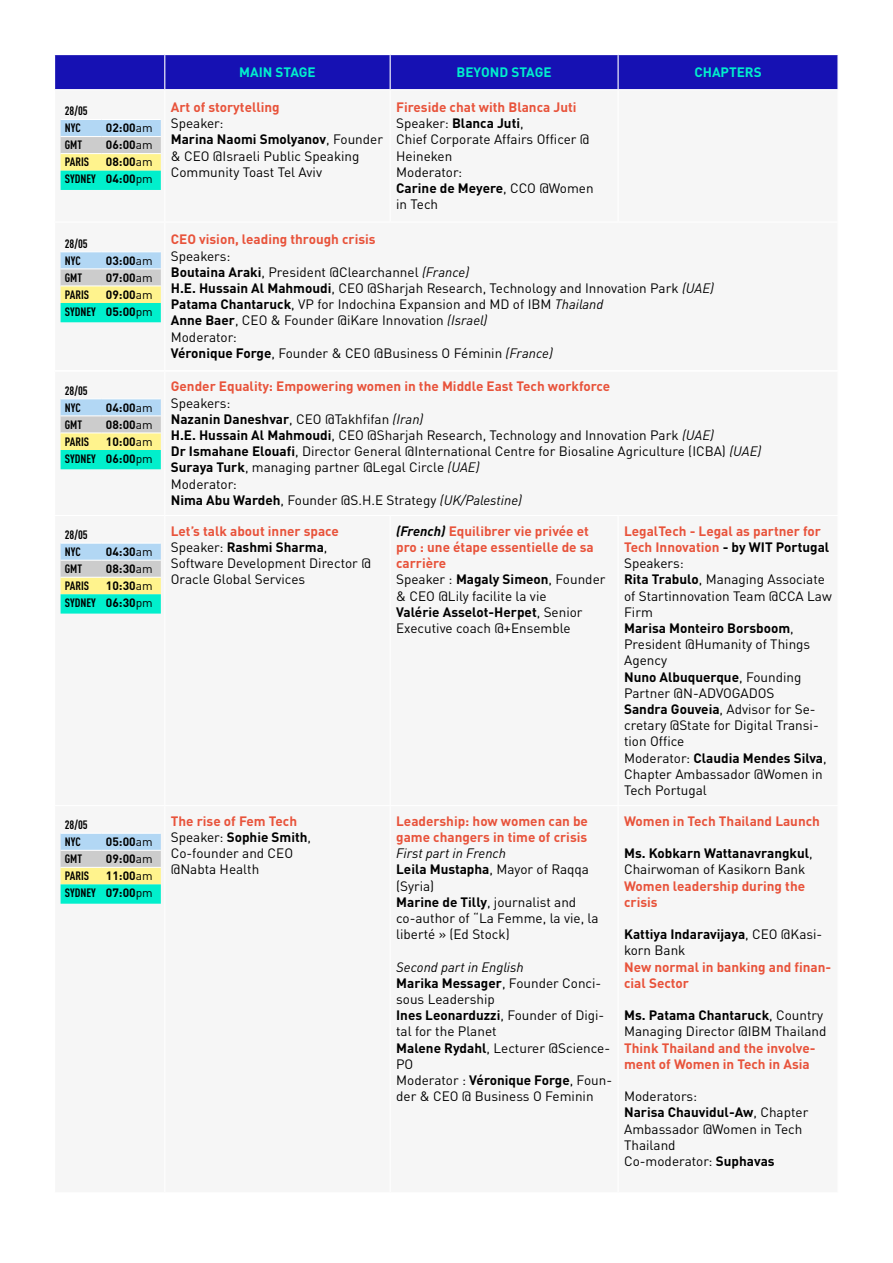
<style>
.page{position:relative;width:893px;height:1263px;background:#fff}
.page>*{position:absolute;margin:0;border:0;box-sizing:border-box;transform-origin:0 0}
.t1{font:13.5px/16.2px "DIN Pro";color:#000}
.t2{font:700 13.5px/16.2px "DIN Pro";color:#e8533b}
.t3{font:700 13.5px/16.2px "DIN Pro";color:#000}
.t4{font:700 13.5px "DIN Pro";color:#01efcc}
.t5{font:700 12px/17.1px "DIN Pro";color:#000;text-align:right}
.t6{font:700 condensed 12px/17.1px "DIN Pro";color:#000}
.s1{font-weight:400}
.s2{font-stretch:condensed}
.s3{font-weight:700}
.s4{font-weight:700;color:#e8533b}
.s5{font-style:italic}
.s6{font-weight:700;font-style:italic}
</style>
<div class="page">
<div style="left:55px;top:55px;width:782px;height:34px;background:#1611b3"></div>
<hr style="left:164px;top:55px;width:1px;height:34px;background:#fff">
<hr style="left:390px;top:55px;width:1px;height:34px;background:#fff">
<hr style="left:617px;top:55px;width:2px;height:34px;background:#fff">
<svg style="left:61px;top:120px;width:100px;height:70px"></svg>
<hr style="left:61px;top:136px;width:41px;height:1px;background:#fff">
<hr style="left:102px;top:136px;width:59px;height:1px;background:#fff">
<hr style="left:61px;top:153px;width:41px;height:1px;background:#fff">
<hr style="left:102px;top:153px;width:59px;height:1px;background:#fff">
<svg style="left:61px;top:252px;width:100px;height:70px"></svg>
<hr style="left:61px;top:268px;width:41px;height:1px;background:#fff">
<hr style="left:102px;top:268px;width:59px;height:1px;background:#fff">
<hr style="left:61px;top:286px;width:41px;height:1px;background:#fff">
<hr style="left:102px;top:286px;width:59px;height:1px;background:#fff">
<svg style="left:61px;top:399px;width:100px;height:70px"></svg>
<hr style="left:61px;top:415px;width:41px;height:1px;background:#fff">
<hr style="left:102px;top:415px;width:59px;height:1px;background:#fff">
<hr style="left:61px;top:433px;width:41px;height:1px;background:#fff">
<hr style="left:102px;top:433px;width:59px;height:1px;background:#fff">
<svg style="left:61px;top:544px;width:100px;height:70px"></svg>
<hr style="left:61px;top:560px;width:41px;height:1px;background:#fff">
<hr style="left:102px;top:560px;width:59px;height:1px;background:#fff">
<hr style="left:61px;top:577px;width:41px;height:1px;background:#fff">
<hr style="left:102px;top:577px;width:59px;height:1px;background:#fff">
<svg style="left:61px;top:834px;width:100px;height:70px"></svg>
<hr style="left:61px;top:850px;width:41px;height:1px;background:#fff">
<hr style="left:102px;top:850px;width:59px;height:1px;background:#fff">
<hr style="left:61px;top:867px;width:41px;height:1px;background:#fff">
<hr style="left:102px;top:867px;width:59px;height:1px;background:#fff">
<p class="t6" style="left:65px;top:101px;width:24px">28/05<br>NYC</p>
<p class="t5" style="left:106px;top:118px;width:48px">02:00<span class="s1">am</span></p>
<p class="t6" style="left:65px;top:135px;width:19px">GMT</p>
<p class="t5" style="left:106px;top:135px;width:48px">06:00<span class="s1">am</span></p>
<p class="t6" style="left:65px;top:153px;width:26px">PARIS</p>
<p class="t5" style="left:65px;top:152px;width:89px">08:00<span class="s1">am<br></span><span class="s2">SYDNEY</span> 04:00<span class="s1">pm</span></p>
<p class="t6" style="left:65px;top:234px;width:24px">28/05<br>NYC</p>
<p class="t5" style="left:106px;top:250px;width:48px">03:00<span class="s1">am</span></p>
<p class="t6" style="left:65px;top:268px;width:19px">GMT</p>
<p class="t5" style="left:106px;top:267px;width:48px">07:00<span class="s1">am</span></p>
<p class="t6" style="left:65px;top:285px;width:26px">PARIS</p>
<p class="t5" style="left:65px;top:284px;width:89px">09:00<span class="s1">am<br></span><span class="s2">SYDNEY</span> 05:00<span class="s1">pm</span></p>
<p class="t6" style="left:65px;top:381px;width:24px">28/05<br>NYC</p>
<p class="t5" style="left:106px;top:397px;width:48px">04:00<span class="s1">am</span></p>
<p class="t6" style="left:65px;top:415px;width:19px">GMT</p>
<p class="t5" style="left:106px;top:414px;width:48px">08:00<span class="s1">am</span></p>
<p class="t6" style="left:65px;top:432px;width:26px">PARIS</p>
<p class="t5" style="left:65px;top:431px;width:89px">10:00<span class="s1">am<br></span><span class="s2">SYDNEY</span> 06:00<span class="s1">pm</span></p>
<p class="t6" style="left:65px;top:525px;width:24px">28/05<br>NYC</p>
<p class="t5" style="left:106px;top:542px;width:48px">04:30<span class="s1">am</span></p>
<p class="t6" style="left:65px;top:559px;width:19px">GMT</p>
<p class="t5" style="left:106px;top:559px;width:48px">08:30<span class="s1">am</span></p>
<p class="t6" style="left:65px;top:576px;width:26px">PARIS</p>
<p class="t5" style="left:65px;top:576px;width:89px">10:30<span class="s1">am<br></span><span class="s2">SYDNEY</span> 06:30<span class="s1">pm</span></p>
<p class="t6" style="left:65px;top:815px;width:24px">28/05<br>NYC</p>
<p class="t5" style="left:106px;top:832px;width:48px">05:00<span class="s1">am</span></p>
<p class="t6" style="left:65px;top:849px;width:19px">GMT</p>
<p class="t5" style="left:106px;top:849px;width:48px">09:00<span class="s1">am</span></p>
<p class="t6" style="left:65px;top:866px;width:26px">PARIS</p>
<p class="t5" style="left:65px;top:866px;width:89px">11:00<span class="s1">am<br></span><span class="s2">SYDNEY</span> 07:00<span class="s1">pm</span></p>
<p class="t4" style="left:239px;top:61px;width:78px">MAIN STAGE</p>
<p class="t4" style="left:457px;top:61px;width:97px">BEYOND STAGE</p>
<p class="t4" style="left:694px;top:61px;width:69px">CHAPTERS</p>
<p class="t2" style="left:171px;top:97px;width:110px">Art of storytelling</p>
<p class="t1" style="left:171px;top:114px;width:214px">Speaker:<br><span class="s3">Marina Naomi Smolyanov</span>, Founder &amp; CEO @Israeli Public Speaking<br>Community Toast Tel Aviv</p>
<p class="t1" style="left:396px;top:98px;width:199px"><span class="s4">Fireside chat with Blanca Juti<br></span>Speaker: <span class="s3">Blanca Juti</span>,<br>Chief Corporate Affairs Officer @<br>Heineken<br>Moderator:<br><span class="s3">Carine de Meyere</span>, CCO @Women in Tech</p>
<p class="t2" style="left:171px;top:230px;width:206px">CEO vision, leading through crisis</p>
<p class="t1" style="left:171px;top:246px;width:545px">Speakers:<br><span class="s3">Boutaina Araki</span>, President @Clearchannel <span class="s5">(France)<br></span><span class="s3">H.E. Hussain Al Mahmoudi</span>, CEO @Sharjah Research, Technology and Innovation Park <span class="s5">(UAE)<br></span><span class="s3">Patama Chantaruck</span>, VP for Indochina Expansion and MD of IBM <span class="s5">Thailand<br></span><span class="s3">Anne Baer</span>, CEO &amp; Founder @iKare Innovation <span class="s5">(Israel)<br></span>Moderator:<br><span class="s3">Véronique Forge</span>, Founder &amp; CEO @Business O Féminin <span class="s5">(France)</span></p>
<p class="t2" style="left:171px;top:377px;width:441px">Gender Equality: Empowering women in the Middle East Tech workforce</p>
<p class="t1" style="left:171px;top:393px;width:592px">Speakers:<br><span class="s3">Nazanin Daneshvar</span>, CEO @Takhfifan <span class="s5">(Iran)<br></span><span class="s3">H.E. Hussain Al Mahmoudi</span>, CEO @Sharjah Research, Technology and Innovation Park <span class="s5">(UAE)<br></span><span class="s3">Dr Ismahane Elouafi</span>, Director General @International Centre for Biosaline Agriculture (ICBA) <span class="s5">(UAE)<br></span><span class="s3">Suraya Turk</span>, managing partner @Legal Circle <span class="s5">(UAE)<br></span>Moderator:<br><span class="s3">Nima Abu Wardeh</span>, Founder @S.H.E Strategy <span class="s5">(UK/Palestine)</span></p>
<p class="t1" style="left:171px;top:521px;width:202px"><span class="s4">Let’s talk about inner space<br></span>Speaker: <span class="s3">Rashmi Sharma</span>,<br>Software Development Director @<br>Oracle Global Services</p>
<p class="t1" style="left:396px;top:521px;width:211px"><span class="s6">(French)</span> <span class="s4">Equilibrer vie privée et pro : une étape essentielle de sa carrière<br></span>Speaker : <span class="s3">Magaly Simeon</span>, Founder &amp; CEO @Lily facilite la vie<br><span class="s3">Valérie Asselot-Herpet</span>, Senior<br>Executive coach @+Ensemble</p>
<p class="t1" style="left:624px;top:521px;width:209px"><span class="s4">LegalTech - Legal as partner for<br>Tech Innovation</span> <span class="s3">- by WIT Portugal<br></span>Speakers:<br><span class="s3">Rita Trabulo</span>, Managing Associate of Startinnovation Team @CCA Law<br>Firm<br><span class="s3">Marisa Monteiro Borsboom</span>,<br>President @Humanity of Things<br>Agency<br><span class="s3">Nuno Albuquerque</span>, Founding<br>Partner @N-ADVOGADOS<br><span class="s3">Sandra Gouveia</span>, Advisor for Se&shy;cretary @State for Digital Transi&shy;tion Office<br>Moderator: <span class="s3">Claudia Mendes Silva</span>,<br>Chapter Ambassador @Women in<br>Tech Portugal</p>
<p class="t1" style="left:171px;top:811px;width:142px"><span class="s4">The rise of Fem Tech<br></span>Speaker: <span class="s3">Sophie Smith</span>,<br>Co-founder and CEO @Nabta Health</p>
<p class="t2" style="left:396px;top:811px;width:193px">Leadership: how women can be game changers in time of crisis</p>
<p class="t1" style="left:396px;top:844px;width:204px"><span class="s5">First part in French<br></span><span class="s3">Leila Mustapha</span>, Mayor of Raqqa (Syria)<br><span class="s3">Marine de Tilly</span>, journalist and co-author of “La Femme, la vie, la liberté » (Ed Stock)</p>
<p class="t1" style="left:396px;top:957px;width:217px"><span class="s5">Second part in English<br></span><span class="s3">Marika Messager</span>, Founder Conci&shy;sous Leadership<br><span class="s3">Ines Leonarduzzi</span>, Founder of Digi&shy;tal for the Planet<br><span class="s3">Malene Rydahl</span>, Lecturer @Science-<br>PO<br>Moderator : <span class="s3">Véronique Forge</span>, Foun&shy;der &amp; CEO @ Business O Feminin</p>
<p class="t2" style="left:624px;top:811px;width:197px">Women in Tech Thailand Launch</p>
<p class="t3" style="left:624px;top:844px;width:190px">Ms. Kobkarn Wattanavrangkul<span class="s1">,<br>Chairwoman of Kasikorn Bank</span></p>
<p class="t2" style="left:624px;top:876px;width:183px">Women leadership during the crisis</p>
<p class="t3" style="left:624px;top:925px;width:200px">Kattiya Indaravijaya<span class="s1">, CEO @Kasi&shy;korn Bank</span></p>
<p class="t2" style="left:624px;top:957px;width:209px">New normal in banking and finan&shy;cial Sector</p>
<p class="t1" style="left:624px;top:1006px;width:204px"><span class="s3">Ms. Patama Chantaruck</span>, Country<br>Managing Director @IBM Thailand</p>
<p class="t2" style="left:624px;top:1038px;width:193px">Think Thailand and the involve&shy;ment of Women in Tech in Asia</p>
<p class="t1" style="left:624px;top:1087px;width:186px">Moderators:<br><span class="s3">Narisa Chauvidul-Aw</span>, Chapter<br>Ambassador @Women in Tech<br>Thailand<br>Co-moderator: <span class="s3">Suphavas</span></p>
</div>
